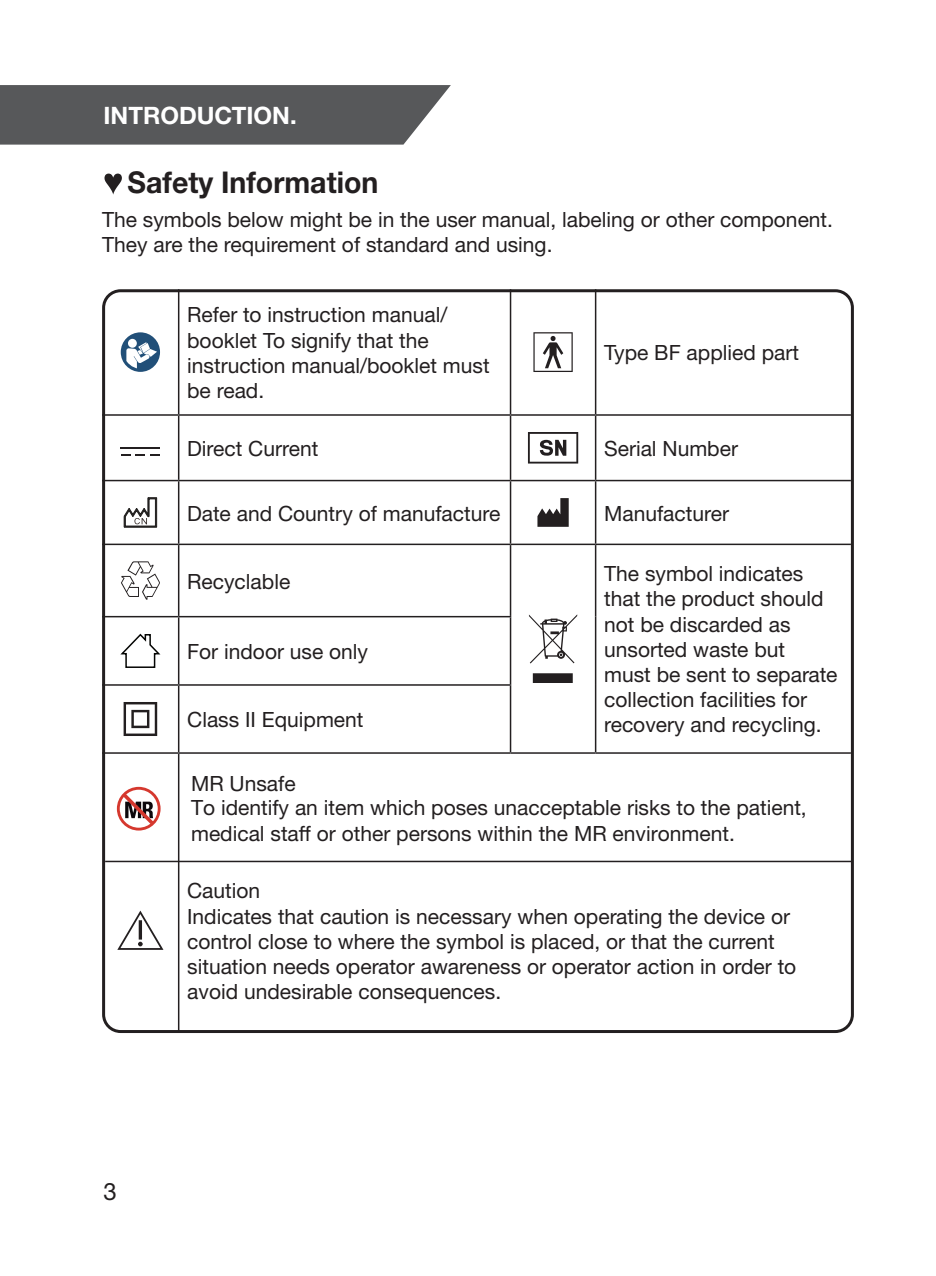
<style>
.page{position:relative;width:936px;height:1276px;background:#fff}
.page>*{position:absolute;margin:0;border:0;box-sizing:border-box;transform-origin:0 0}
.t1{font:700 30px "Helvetica Neue World 75";color:#231f20;scale:.95 1}
.t2{font:700 24px "Helvetica Neue World 75";color:#fff}
.t3{font:24px "Helvetica Neue World 55 Roman";color:#231f20}
.t4{font:21px/25.2px "Helvetica Neue World 55 Roman";color:#231f20}
</style>
<div class="page">
<svg style="left:0;top:85px;width:451px;height:60px;background:#616163"></svg>
<svg style="left:104px;top:174px;width:18px;height:21px"></svg>
<hr style="left:178px;top:289px;width:1px;height:125px;background:#231f20">
<hr style="left:509px;top:289px;width:2px;height:125px;background:#231f20">
<hr style="left:595px;top:289px;width:1px;height:125px;background:#231f20">
<hr style="left:102px;top:414px;width:77px;height:2px;background:#231f20">
<hr style="left:179px;top:414px;width:331px;height:2px;background:#231f20">
<hr style="left:178px;top:416px;width:1px;height:64px;background:#231f20">
<hr style="left:510px;top:414px;width:85px;height:2px;background:#231f20">
<hr style="left:509px;top:416px;width:2px;height:64px;background:#231f20">
<hr style="left:595px;top:414px;width:255px;height:2px;background:#231f20">
<hr style="left:595px;top:416px;width:1px;height:64px;background:#231f20">
<hr style="left:102px;top:480px;width:77px;height:1px;background:#231f20">
<hr style="left:179px;top:480px;width:331px;height:1px;background:#231f20">
<hr style="left:178px;top:481px;width:1px;height:62px;background:#231f20">
<hr style="left:510px;top:480px;width:85px;height:1px;background:#231f20">
<hr style="left:509px;top:481px;width:2px;height:62px;background:#231f20">
<hr style="left:595px;top:480px;width:255px;height:1px;background:#231f20">
<hr style="left:595px;top:481px;width:1px;height:62px;background:#231f20">
<hr style="left:102px;top:543px;width:77px;height:2px;background:#231f20">
<hr style="left:179px;top:543px;width:331px;height:2px;background:#231f20">
<hr style="left:178px;top:545px;width:1px;height:71px;background:#231f20">
<hr style="left:510px;top:543px;width:85px;height:2px;background:#231f20">
<hr style="left:509px;top:545px;width:2px;height:71px;background:#231f20">
<hr style="left:595px;top:543px;width:255px;height:2px;background:#231f20">
<hr style="left:595px;top:545px;width:1px;height:71px;background:#231f20">
<hr style="left:595px;top:616px;width:1px;height:69px;background:#231f20">
<hr style="left:595px;top:685px;width:1px;height:67px;background:#231f20">
<hr style="left:102px;top:616px;width:77px;height:1px;background:#231f20">
<hr style="left:179px;top:616px;width:332px;height:1px;background:#231f20">
<hr style="left:178px;top:617px;width:1px;height:67px;background:#231f20">
<hr style="left:509px;top:617px;width:2px;height:67px;background:#231f20">
<hr style="left:102px;top:684px;width:77px;height:2px;background:#231f20">
<hr style="left:179px;top:684px;width:332px;height:2px;background:#231f20">
<hr style="left:178px;top:686px;width:1px;height:66px;background:#231f20">
<hr style="left:509px;top:686px;width:2px;height:66px;background:#231f20">
<hr style="left:102px;top:752px;width:77px;height:2px;background:#231f20">
<hr style="left:179px;top:752px;width:331px;height:2px;background:#231f20">
<hr style="left:105px;top:860px;width:747px;height:2px;background:#231f20">
<hr style="left:178px;top:754px;width:1px;height:277px;background:#231f20">
<hr style="left:510px;top:752px;width:85px;height:2px;background:#231f20">
<hr style="left:595px;top:752px;width:255px;height:2px;background:#231f20">
<svg style="left:121px;top:332px;width:39px;height:40px"></svg>
<svg style="left:533px;top:332px;width:39px;height:40px"></svg>
<hr style="left:121px;top:447px;width:39px;height:1px;background:#231f20">
<svg style="left:121px;top:454px;width:39px;height:2px"></svg>
<svg style="left:528px;top:432px;width:50px;height:31px"></svg>
<svg style="left:124px;top:497px;width:33px;height:30px"></svg>
<svg style="left:537px;top:498px;width:31px;height:29px"></svg>
<svg style="left:121px;top:561px;width:39px;height:38px"></svg>
<svg style="left:529px;top:614px;width:48px;height:69px"></svg>
<svg style="left:120px;top:633px;width:40px;height:35px"></svg>
<svg style="left:124px;top:702px;width:33px;height:34px"></svg>
<svg style="left:117px;top:910px;width:46px;height:40px"></svg>
<div style="left:102px;top:289px;width:751px;height:744px;border:3px solid #231f20;border-radius:17px"></div>
<div style="left:117px;top:787px;width:43px;height:43px;border:3px solid #d5382e;border-radius:50%"></div>
<svg style="left:119px;top:789px;width:38px;height:39px"></svg>
<p class="t2" style="left:103px;top:102px;width:195px">INTRODUCTION.</p>
<h1 class="t1" style="left:128px;top:165px;width:265px">Safety Information</h1>
<p class="t4" style="left:102px;top:207px;width:732px">The symbols below might be in the user manual, labeling or other component.<br>They are the requirement of standard and using.</p>
<p class="t4" style="left:187px;top:302px;width:304px">Refer to instruction manual/ booklet To signify that the instruction manual/booklet must be read.</p>
<p class="t4" style="left:604px;top:340px;width:196px">Type BF applied part</p>
<p class="t4" style="left:187px;top:436px;width:133px">Direct Current</p>
<p class="t4" style="left:604px;top:436px;width:135px">Serial Number</p>
<p class="t4" style="left:187px;top:500px;width:315px">Date and Country of manufacture</p>
<p class="t4" style="left:604px;top:500px;width:126px">Manufacturer</p>
<p class="t4" style="left:187px;top:569px;width:105px">Recyclable</p>
<p class="t4" style="left:604px;top:561px;width:235px">The symbol indicates that the product should not be discarded as unsorted waste but<br>must be sent to separate collection facilities for recovery and recycling.</p>
<p class="t4" style="left:187px;top:639px;width:182px">For indoor use only</p>
<p class="t4" style="left:187px;top:707px;width:178px">Class II Equipment</p>
<p class="t4" style="left:191px;top:771px;width:617px">MR Unsafe<br>To identify an item which poses unacceptable risks to the patient, medical staff or other persons within the MR environment.</p>
<p class="t3" style="left:103px;top:1177px;width:15px">3</p>
<p class="t4" style="left:187px;top:878px;width:610px">Caution<br>Indicates that caution is necessary when operating the device or control close to where the symbol is placed, or that the current situation needs operator awareness or operator action in order to avoid undesirable consequences.</p>
</div>
